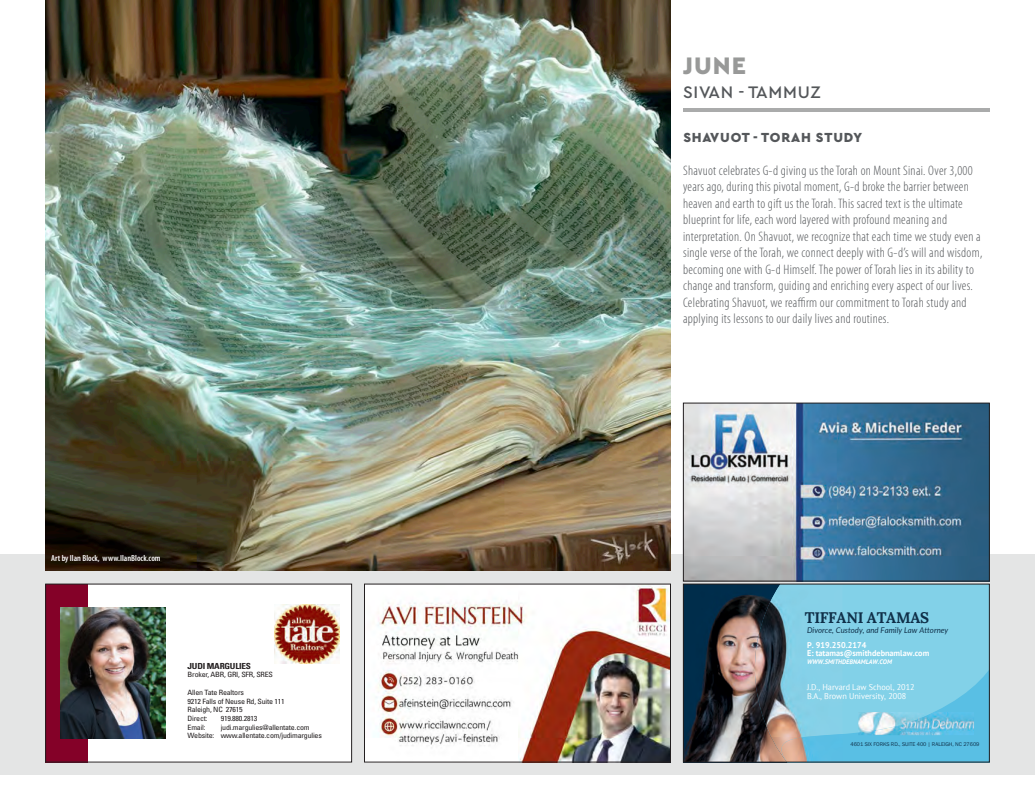
<style>
.page{position:relative;width:1035px;height:810px;background:#fff}
.page>*{position:absolute;margin:0;border:0;box-sizing:border-box;transform-origin:0 0}
.t1{font:900 25px "Cera Pro";color:#989998}
.t2{font:500 17.5px "Cera Pro";letter-spacing:.04em;color:#54575a}
.t3{font:700 15.25px "Lora";letter-spacing:-.015em;color:#0f2f48}
.t4{font:300 condensed 13.75px/16.5px "Myriad Pro";letter-spacing:.02em;color:#54575a}
.t5{font:900 13.75px "Cera Pro";letter-spacing:.06em;color:#54575a}
.t6{font:600 condensed 8.75px "Myriad Pro";color:#fff}
.t7{font:8.38px/9.8px "PT Sans";color:#fff}
.t8{font:700 8.38px/7.9px "PT Sans";color:#fff}
.t9{font:700 condensed 8.38px "Univers";letter-spacing:-.025em;color:#231f20;scale:1.1 1}
.t10{font:italic 7.88px "Lato";letter-spacing:.005em;color:#0f2f48}
.t11{font:condensed 7.25px/8.8px "Univers";letter-spacing:-.025em;color:#231f20;scale:1.1 1}
.t12{font:italic 700 6.5px "PT Sans";color:#fff}
.t13{font:5.62px "Franklin Gothic FS";color:#0f2f48}
</style>
<div class="page">
<div style="left:0;top:554px;width:1035px;height:221px;background:#e4e5e5"></div>
<img style="left:45px;top:0;width:626px;height:571px">
<hr style="left:683px;top:108px;width:307px;height:4px;background:#aaabab">
<img style="left:685px;top:405px;width:303px;height:174px">
<div style="left:683px;top:403px;width:307px;height:178px;border:1px solid #231f20"></div>
<img style="left:366px;top:586px;width:303px;height:174px">
<div style="left:364px;top:584px;width:307px;height:178px;border:1px solid #231f20"></div>
<div style="left:46px;top:584px;width:306px;height:178px;background:#fff"></div>
<div style="left:46px;top:584px;width:42px;height:178px;background:#840128"></div>
<img style="left:61px;top:608px;width:105px;height:130px">
<img style="left:274px;top:605px;width:65px;height:59px">
<div style="left:45px;top:584px;width:307px;height:178px;border:1px solid #231f20"></div>
<img style="left:685px;top:586px;width:56px;height:174px">
<img style="left:683px;top:762px;width:306px;height:1px">
<svg style="left:741px;top:586px;width:247px;height:174px;background:#78c2d9"></svg>
<img style="left:858px;top:712px;width:116px;height:23px">
<img style="left:755px;top:586px;width:88px;height:174px">
<img style="left:768px;top:734px;width:75px;height:26px">
<div style="left:683px;top:584px;width:307px;height:178px;border:1px solid #231f20"></div>
<p class="t6" style="left:51px;top:553px;width:111px">Art by Ilan Block, www.IlanBlock.com</p>
<p class="t9" style="left:188px;top:661px;width:59px">JUDI MARGULIES</p>
<p class="t11" style="left:188px;top:670px;width:79px">Broker, ABR, GRI, SFR, SRES</p>
<p class="t11" style="left:188px;top:688px;width:90px">Allen Tate Realtors<br>9212 Falls of Neuse Rd, Suite 111<br>Raleigh, NC 27615<br>Direct:</p>
<p class="t11" style="left:221px;top:714px;width:35px">919.880.2813</p>
<p class="t11" style="left:188px;top:722px;width:124px;text-indent:33px">judi.margulies@allentate.com<br>Website: www.allentate.com/judimargulies</p>
<p class="t11" style="left:188px;top:722px;width:18px">Email:</p>
<h1 class="t1" style="left:683px;top:49px;width:65px">JUNE</h1>
<p class="t2" style="left:683px;top:80px;width:139px">SIVAN - TAMMUZ</p>
<p class="t5" style="left:683px;top:128px;width:180px">SHAVUOT - TORAH STUDY</p>
<p class="t4" style="left:683px;top:162px;width:301px">Shavuot celebrates G-d giving us the Torah on Mount Sinai. Over 3,000 years ago, during this pivotal moment, G-d broke the barrier between heaven and earth to gift us the Torah. This sacred text is the ultimate blueprint for life, each word layered with profound meaning and interpretation. On Shavuot, we recognize that each time we study even a single verse of the Torah, we connect deeply with G-d’s will and wisdom, becoming one with G-d Himself. The power of Torah lies in its ability to change and transform, guiding and enriching every aspect of our lives.<br>Celebrating Shavuot, we reaffirm our commitment to Torah study and applying its lessons to our daily lives and routines.</p>
<p class="t3" style="left:805px;top:605px;width:126px">TIFFANI ATAMAS</p>
<p class="t10" style="left:807px;top:624px;width:143px">Divorce, Custody, and Family Law Attorney</p>
<p class="t8" style="left:807px;top:641px;width:124px">P. 919.250.2174<br>E: tatamas@smithdebnamlaw.com</p>
<p class="t7" style="left:807px;top:682px;width:109px">J.D., Harvard Law School, 2012<br>B.A., Brown University, 2008</p>
<p class="t12" style="left:807px;top:657px;width:86px">WWW.SMITHDEBNAMLAW.COM</p>
<p class="t13" style="left:850px;top:741px;width:131px">4601 SIX FORKS RD., SUITE 400 | RALEIGH, NC 27609</p>
</div>
